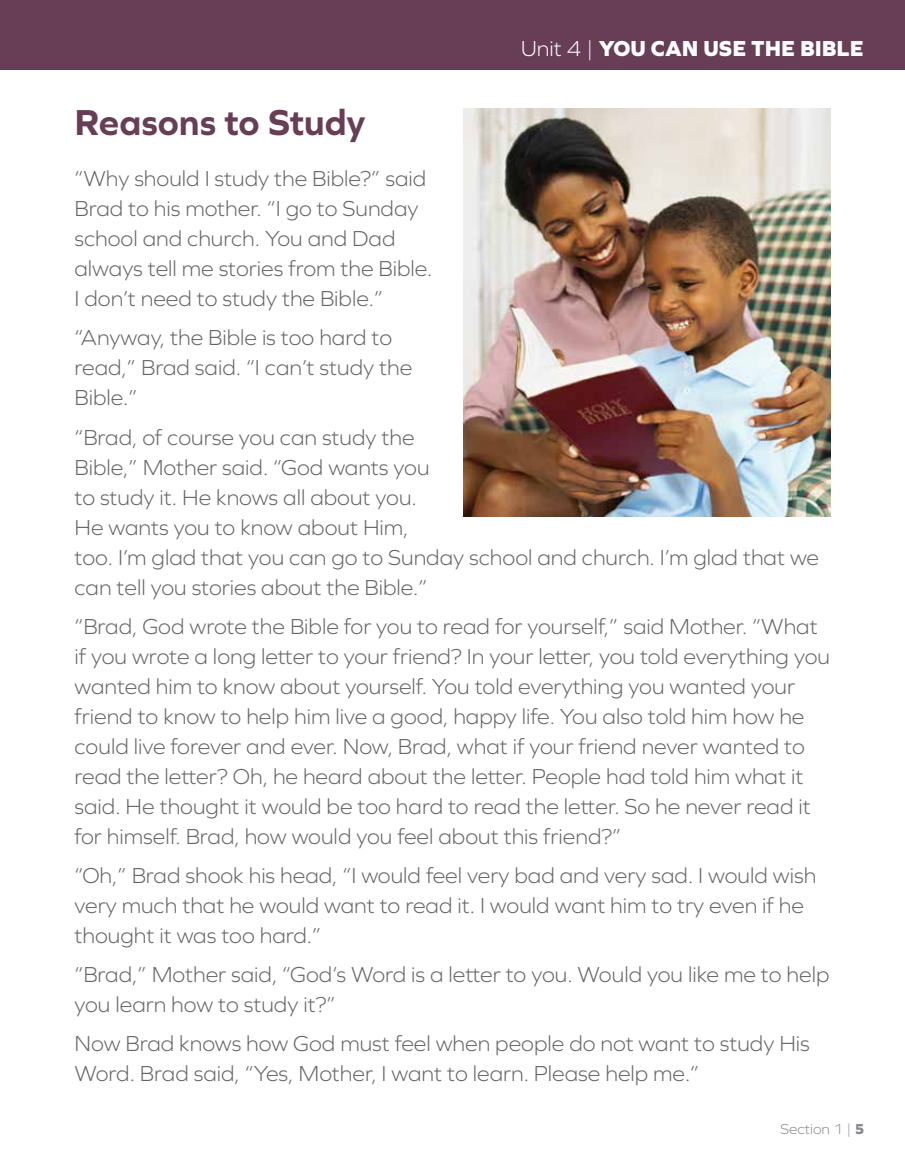
<style>
.page{position:relative;width:905px;height:1175px;background:#fff}
.page>*{position:absolute;margin:0;border:0;box-sizing:border-box;transform-origin:0 0}
.t1{font:700 37.5px "Graphie";letter-spacing:-.005em;color:#683d56}
.t2{font:300 22.5px/30px "Graphie";color:#636466}
.t3{font:800 22.5px "Graphie";color:#fff}
.t4{font:300 15px "Graphie";color:#87898c}
.s1{font-weight:300}
.s2{font-weight:800}
</style>
<div class="page">
<img style="left:463px;top:108px;width:367px;height:408px">
<div style="left:0;top:0;width:904px;height:69px;background:#683d56"></div>
<p class="t3" style="left:521px;top:35px;width:344px"><span class="s1">Unit 4 |</span> YOU CAN USE THE BIBLE</p>
<h1 class="t1" style="left:74px;top:101px;width:293px">Reasons to Study</h1>
<p class="t2" style="left:74px;top:163px;width:359px">“Why should I study the Bible?” said Brad to his mother. “I go to Sunday school and church. You and Dad always tell me stories from the Bible.<br>I don’t need to study the Bible.”</p>
<p class="t2" style="left:74px;top:322px;width:339px">“Anyway, the Bible is too hard to read,” Brad said. “I can’t study the<br>Bible.”</p>
<p class="t2" style="left:74px;top:421px;width:746px">“Brad, of course you can study the<br>Bible,” Mother said. “God wants you<br>to study it. He knows all about you.<br>He wants you to know about Him,<br>too. I’m glad that you can go to Sunday school and church. I’m glad that we can tell you stories about the Bible.”</p>
<p class="t2" style="left:74px;top:610px;width:757px">“Brad, God wrote the Bible for you to read for yourself,” said Mother. “What if you wrote a long letter to your friend? In your letter, you told everything you wanted him to know about yourself. You told everything you wanted your friend to know to help him live a good, happy life. You also told him how he could live forever and ever. Now, Brad, what if your friend never wanted to read the letter? Oh, he heard about the letter. People had told him what it said. He thought it would be too hard to read the letter. So he never read it for himself. Brad, how would you feel about this friend?”</p>
<p class="t2" style="left:74px;top:859px;width:743px">“Oh,” Brad shook his head, “I would feel very bad and very sad. I would wish very much that he would want to read it. I would want him to try even if he thought it was too hard.”</p>
<p class="t2" style="left:74px;top:958px;width:756px">“Brad,” Mother said, “God’s Word is a letter to you. Would you like me to help you learn how to study it?”</p>
<p class="t2" style="left:74px;top:1027px;width:737px">Now Brad knows how God must feel when people do not want to study His<br>Word. Brad said, “Yes, Mother, I want to learn. Please help me.”</p>
<p class="t4" style="left:780px;top:1120px;width:85px">Section 1 | <span class="s2">5</span></p>
</div>
